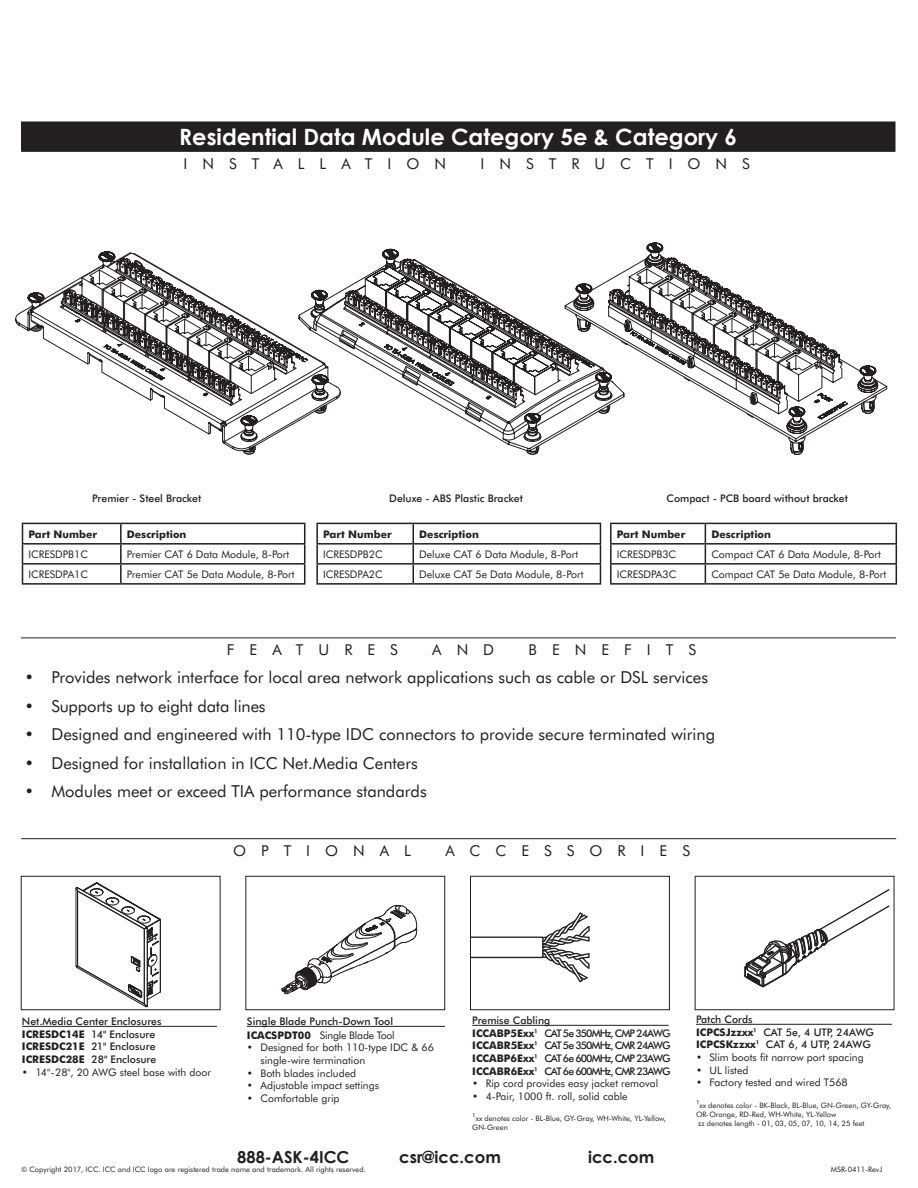
<style>
.page{position:relative;width:918px;height:1188px;background:#fff}
.page>*{position:absolute;margin:0;border:0;box-sizing:border-box;transform-origin:0 0}
.t1{font:700 22.5px "Century Gothic";color:#fff}
.t2{font:16.5px "Futura BT";color:#231f20}
.t3{font:700 16.5px "Century Gothic";color:#231f20}
.t4{font:15px "Futura BT";letter-spacing:1em;color:#231f20}
.t5{font:10.5px/12.6px "Futura BT";color:#231f20}
.t6{font:500 10.5px "Futura BT";color:#231f20}
.t7{font:500 10.5px "Futura BT";letter-spacing:-.09em;color:#231f20}
.t8{font:700 10.5px "Futura BT";color:#231f20}
.t9{font:10.5px "Futura BT";letter-spacing:-.02em;color:#231f20}
.t10{font:7.5px/9px "Futura BT";color:#231f20}
.s1{font-weight:700}
.s2{font-family:"Century Gothic";font-weight:700}
.s3{font-family:"Century Gothic";font-size:10.5px}
</style>
<div class="page">
<hr style="left:21px;top:838px;width:875px;height:1px;background:#231f20">
<hr style="left:21px;top:638px;width:875px;height:1px;background:#231f20">
<div style="left:21px;top:876px;width:199px;height:134px;border:1px solid #231f20"></div>
<div style="left:245px;top:876px;width:200px;height:134px;border:1px solid #231f20"></div>
<div style="left:470px;top:876px;width:200px;height:134px;border:1px solid #231f20"></div>
<div style="left:695px;top:876px;width:199px;height:134px;border:1px solid #231f20"></div>
<div style="left:22px;top:122px;width:873px;height:29px;background:#231f20"></div>
<hr style="left:21px;top:122px;width:875px;height:1px;background:#231f20">
<svg style="left:21px;top:123px;width:1px;height:27px"></svg>
<hr style="left:894px;top:123px;width:2px;height:27px;background:#231f20">
<hr style="left:21px;top:150px;width:875px;height:2px;background:#231f20">
<hr style="left:22px;top:1026px;width:195px;height:1px;background:#231f20">
<hr style="left:472px;top:1025px;width:197px;height:1px;background:#231f20">
<hr style="left:696px;top:1024px;width:196px;height:1px;background:#231f20">
<hr style="left:22px;top:523px;width:99px;height:1px;background:#231f20">
<hr style="left:121px;top:523px;width:184px;height:1px;background:#231f20">
<hr style="left:22px;top:543px;width:99px;height:2px;background:#231f20">
<hr style="left:121px;top:543px;width:184px;height:2px;background:#231f20">
<hr style="left:22px;top:563px;width:99px;height:2px;background:#231f20">
<svg style="left:22px;top:524px;width:1px;height:59px"></svg>
<hr style="left:121px;top:563px;width:184px;height:2px;background:#231f20">
<svg style="left:120px;top:524px;width:2px;height:59px"></svg>
<svg style="left:304px;top:524px;width:1px;height:59px"></svg>
<hr style="left:22px;top:583px;width:99px;height:2px;background:#231f20">
<hr style="left:121px;top:583px;width:184px;height:2px;background:#231f20">
<hr style="left:316px;top:523px;width:97px;height:1px;background:#231f20">
<hr style="left:413px;top:523px;width:188px;height:1px;background:#231f20">
<hr style="left:316px;top:543px;width:97px;height:2px;background:#231f20">
<hr style="left:413px;top:543px;width:188px;height:2px;background:#231f20">
<hr style="left:316px;top:563px;width:97px;height:2px;background:#231f20">
<svg style="left:316px;top:524px;width:2px;height:59px"></svg>
<hr style="left:413px;top:563px;width:188px;height:2px;background:#231f20">
<svg style="left:412px;top:524px;width:2px;height:59px"></svg>
<svg style="left:600px;top:524px;width:1px;height:59px"></svg>
<hr style="left:316px;top:583px;width:97px;height:2px;background:#231f20">
<hr style="left:413px;top:583px;width:188px;height:2px;background:#231f20">
<hr style="left:610px;top:523px;width:95px;height:1px;background:#231f20">
<hr style="left:705px;top:523px;width:192px;height:1px;background:#231f20">
<hr style="left:610px;top:543px;width:95px;height:2px;background:#231f20">
<hr style="left:705px;top:543px;width:192px;height:2px;background:#231f20">
<hr style="left:610px;top:563px;width:95px;height:2px;background:#231f20">
<svg style="left:610px;top:524px;width:2px;height:59px"></svg>
<hr style="left:705px;top:563px;width:192px;height:2px;background:#231f20">
<svg style="left:705px;top:524px;width:1px;height:59px"></svg>
<svg style="left:896px;top:524px;width:1px;height:59px"></svg>
<hr style="left:610px;top:583px;width:95px;height:2px;background:#231f20">
<hr style="left:705px;top:583px;width:192px;height:2px;background:#231f20">
<svg style="left:29px;top:251px;width:858px;height:204px"></svg>
<svg style="left:638px;top:243px;width:168px;height:10px"></svg>
<svg style="left:311px;top:248px;width:301px;height:11px"></svg>
<svg style="left:342px;top:257px;width:536px;height:198px"></svg>
<svg style="left:298px;top:259px;width:314px;height:196px"></svg>
<svg style="left:75px;top:882px;width:86px;height:126px"></svg>
<svg style="left:471px;top:911px;width:119px;height:72px"></svg>
<svg style="left:744px;top:889px;width:146px;height:99px"></svg>
<hr style="left:247px;top:1026px;width:198px;height:1px;background:#231f20">
<svg style="left:281px;top:905px;width:137px;height:90px"></svg>
<h1 class="t1" style="left:179px;top:120px;width:559px">Residential Data Module Category 5e &amp; Category 6</h1>
<h3 class="t4" style="left:184px;top:154px;width:264px">INSTALLATION</h3>
<h3 class="t4" style="left:481px;top:154px;width:271px">INSTRUCTIONS</h3>
<p class="t6" style="left:92px;top:492px;width:111px">Premier - Steel Bracket</p>
<p class="t6" style="left:389px;top:492px;width:135px">Deluxe - ABS Plastic Bracket</p>
<p class="t6" style="left:666px;top:492px;width:183px">Compact - PCB board without bracket</p>
<p class="t8" style="left:28px;top:528px;width:70px">Part Number</p>
<p class="t8" style="left:127px;top:528px;width:61px">Description</p>
<p class="t5" style="left:28px;top:548px;width:61px">ICRESDPB1C</p>
<p class="t5" style="left:127px;top:548px;width:164px">Premier CAT 6 Data Module, 8-Port</p>
<p class="t5" style="left:28px;top:568px;width:61px">ICRESDPA1C</p>
<p class="t5" style="left:127px;top:568px;width:169px">Premier CAT 5e Data Module, 8-Port</p>
<p class="t8" style="left:323px;top:528px;width:70px">Part Number</p>
<p class="t8" style="left:419px;top:528px;width:61px">Description</p>
<p class="t5" style="left:323px;top:548px;width:61px">ICRESDPB2C</p>
<p class="t5" style="left:419px;top:548px;width:160px">Deluxe CAT 6 Data Module, 8-Port</p>
<p class="t5" style="left:323px;top:568px;width:61px">ICRESDPA2C</p>
<p class="t5" style="left:419px;top:568px;width:166px">Deluxe CAT 5e Data Module, 8-Port</p>
<p class="t8" style="left:617px;top:528px;width:70px">Part Number</p>
<p class="t8" style="left:711px;top:528px;width:61px">Description</p>
<p class="t5" style="left:617px;top:548px;width:61px">ICRESDPB3C</p>
<p class="t5" style="left:711px;top:548px;width:171px">Compact CAT 6 Data Module, 8-Port</p>
<p class="t5" style="left:617px;top:568px;width:61px">ICRESDPA3C</p>
<p class="t5" style="left:711px;top:568px;width:176px">Compact CAT 5e Data Module, 8-Port</p>
<h3 class="t4" style="left:227px;top:641px;width:172px">FEATURES</h3>
<h3 class="t4" style="left:432px;top:641px;width:63px">AND</h3>
<h3 class="t4" style="left:529px;top:641px;width:169px">BENEFITS</h3>
<p class="t2" style="left:24px;top:667px;width:685px">• Provides network interface for local area network applications such as cable or DSL services</p>
<p class="t2" style="left:24px;top:696px;width:243px">• Supports up to eight data lines</p>
<p class="t2" style="left:24px;top:724px;width:692px">• Designed and engineered with 110-type IDC connectors to provide secure terminated wiring</p>
<p class="t2" style="left:24px;top:753px;width:395px">• Designed for installation in ICC Net.Media Centers</p>
<p class="t2" style="left:24px;top:781px;width:404px">• Modules meet or exceed TIA performance standards</p>
<h3 class="t4" style="left:233px;top:842px;width:180px">OPTIONAL</h3>
<h3 class="t4" style="left:446px;top:842px;width:246px">ACCESSORIES</h3>
<p class="t6" style="left:22px;top:1015px;width:141px">Net.Media Center Enclosures</p>
<p class="t6" style="left:22px;top:1028px;width:135px"><span class="s1">ICRESDC14E</span> 14" Enclosure</p>
<p class="t6" style="left:22px;top:1040px;width:135px"><span class="s1">ICRESDC21E</span> 21" Enclosure</p>
<p class="t6" style="left:22px;top:1053px;width:136px"><span class="s1">ICRESDC28E</span> 28" Enclosure</p>
<p class="t5" style="left:22px;top:1066px;width:191px">• 14"-28", 20 AWG steel base with door</p>
<p class="t6" style="left:247px;top:1015px;width:148px">Single Blade Punch-Down Tool</p>
<p class="t9" style="left:247px;top:1029px;width:149px"><span class="s1">ICACSPDT00</span> Single Blade Tool</p>
<p class="t5" style="left:260px;top:1041px;width:175px;text-indent:-14px">• Designed for both 110-type IDC &amp; 66 single-wire termination</p>
<p class="t5" style="left:247px;top:1066px;width:111px">• Both blades included</p>
<p class="t5" style="left:247px;top:1079px;width:134px">• Adjustable impact settings</p>
<p class="t5" style="left:247px;top:1092px;width:94px">• Comfortable grip</p>
<p class="t6" style="left:472px;top:1014px;width:80px">Premise Cabling</p>
<p class="t7" style="left:472px;top:1027px;width:200px"><span class="s1">ICCABP5Exx</span><span class="s2">¹</span> CAT 5e 350MHz, CMP 24AWG</p>
<p class="t7" style="left:472px;top:1039px;width:200px"><span class="s1">ICCABR5Exx</span><span class="s2">¹</span> CAT 5e 350MHz, CMR 24AWG</p>
<p class="t7" style="left:472px;top:1052px;width:200px"><span class="s1">ICCABP6Exx</span><span class="s2">¹</span> CAT 6e 600MHz, CMP 23AWG</p>
<p class="t7" style="left:472px;top:1064px;width:200px"><span class="s1">ICCABR6Exx</span><span class="s2">¹</span> CAT 6e 600MHz, CMR 23AWG</p>
<p class="t5" style="left:472px;top:1077px;width:188px">• Rip cord provides easy jacket removal</p>
<p class="t5" style="left:472px;top:1090px;width:157px">• 4-Pair, 1000 ft. roll, solid cable</p>
<p class="t10" style="left:472px;top:1114px;width:195px"><span class="s3">¹</span>xx denotes color - BL-Blue, GY-Gray, WH-White, YL-Yellow,<br>GN-Green</p>
<p class="t6" style="left:696px;top:1013px;width:58px">Patch Cords</p>
<p class="t6" style="left:696px;top:1026px;width:180px"><span class="s1">ICPCSJzzxx</span><span class="s2">¹</span> CAT 5e, 4 UTP, 24AWG</p>
<p class="t6" style="left:696px;top:1038px;width:176px"><span class="s1">ICPCSKzzxx</span><span class="s2">¹</span> CAT 6, 4 UTP, 24AWG</p>
<p class="t5" style="left:696px;top:1051px;width:169px">• Slim boots fit narrow port spacing</p>
<p class="t5" style="left:696px;top:1063px;width:54px">• UL listed</p>
<p class="t5" style="left:696px;top:1076px;width:153px">• Factory tested and wired T568</p>
<p class="t10" style="left:696px;top:1101px;width:197px"><span class="s3">¹</span>xx denotes color - BK-Black, BL-Blue, GN-Green, GY-Gray,<br>OR-Orange, RD-Red, WH-White, YL-Yellow</p>
<p class="t10" style="left:698px;top:1119px;width:168px">zz denotes length - 01, 03, 05, 07, 10, 14, 25 feet</p>
<h2 class="t3" style="left:237px;top:1144px;width:114px">888-ASK-4ICC</h2>
<h2 class="t3" style="left:399px;top:1144px;width:103px">csr@icc.com</h2>
<h2 class="t3" style="left:588px;top:1144px;width:68px">icc.com</h2>
<p class="t10" style="left:21px;top:1165px;width:346px">© Copyright 2017, ICC. ICC and ICC logo are registered trade name and trademark. All rights reserved.</p>
<p class="t10" style="left:831px;top:1165px;width:53px">MSR-0411-RevJ</p>
</div>
